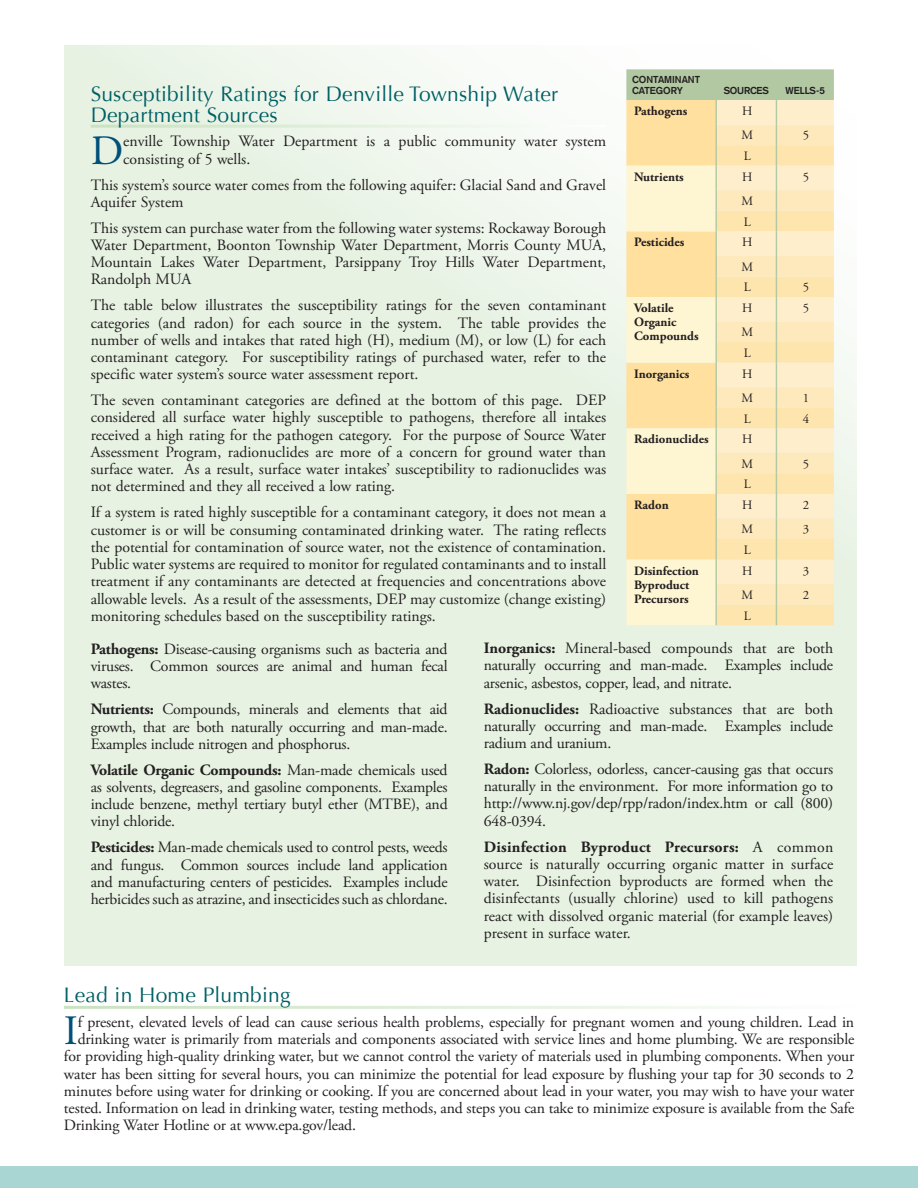
<style>
.page{position:relative;width:918px;height:1188px;background:#fff}
.page>*{position:absolute;margin:0;border:0;box-sizing:border-box;transform-origin:0 0}
.t1{font:41.7px "Adobe Garamond Pro";color:#00517a}
.t2{font:21px/21px "Optima";letter-spacing:.01em;color:#006065}
.t3{font:15.75px/17.2px "Adobe Garamond Pro";letter-spacing:-.01em;color:#231f20;text-align:justify}
.t4{font:700 12.75px/14.1px "Adobe Garamond Pro";color:#231f20}
.t5{font:12.75px/24.5px "Adobe Garamond Pro";color:#231f20}
.t6{font:700 9.9px/11.4px "Akzidenz Grotesk";color:#231f20}
.t7{font:700 9.9px "Akzidenz Grotesk";letter-spacing:-.025em;color:#231f20}
.s1{font-weight:700}
</style>
<div class="page">
<div style="left:0;top:1166px;width:918px;height:22px;background:#a9d5d2"></div>
<div style="left:64px;top:45px;width:792px;height:920px;background:linear-gradient(to bottom,#eef6eb,#e4f1e0)"></div>
<hr style="left:91px;top:125px;width:515px;height:3px;background:#fff">
<svg style="left:626px;top:69px;width:208px;height:556px;background:#f9e8ba"></svg>
<p class="t6" style="left:632px;top:74px;width:70px">CONTAMINANT<br>CATEGORY</p>
<p class="t7" style="left:724px;top:85px;width:47px">SOURCES</p>
<p class="t6" style="left:785px;top:85px;width:41px">WELLS-5</p>
<p class="t4" style="left:634px;top:104px;width:55px">Pathogens</p>
<p class="t5" style="left:742px;top:99px;width:13px">H<br>M</p>
<p class="t2" style="left:91px;top:83px;width:469px">Susceptibility Ratings for Denville Township Water<br>Department Sources</p>
<p class="t1" style="left:91px;top:125px;width:34px">D</p>
<p class="t3" style="left:123px;top:133px;width:484px">enville Township Water Department is a public community water system consisting of 5 wells.</p>
<p class="t3" style="left:91px;top:176px;width:517px">This system’s source water comes from the following aquifer: Glacial Sand and Gravel<br>Aquifer System</p>
<p class="t3" style="left:91px;top:220px;width:517px">This system can purchase water from the following water systems: Rockaway Borough Water Department, Boonton Township Water Department, Morris County MUA, Mountain Lakes Water Department, Parsippany Troy Hills Water Department, Randolph MUA</p>
<p class="t3" style="left:91px;top:297px;width:517px">The table below illustrates the susceptibility ratings for the seven contaminant categories (and radon) for each source in the system. The table provides the number of wells and intakes that rated high (H), medium (M), or low (L) for each contaminant category. For susceptibility ratings of purchased water, refer to the specific water system’s source water assessment report.</p>
<p class="t3" style="left:91px;top:392px;width:517px">The seven contaminant categories are defined at the bottom of this page. DEP considered all surface water highly susceptible to pathogens, therefore all intakes received a high rating for the pathogen category. For the purpose of Source Water Assessment Program, radionuclides are more of a concern for ground water than surface water. As a result, surface water intakes’ susceptibility to radionuclides was not determined and they all received a low rating.</p>
<p class="t3" style="left:91px;top:504px;width:517px">If a system is rated highly susceptible for a contaminant category, it does not mean a customer is or will be consuming contaminated drinking water. The rating reflects the potential for contamination of source water, not the existence of contamination.<br>Public water systems are required to monitor for regulated contaminants and to install treatment if any contaminants are detected at frequencies and concentrations above allowable levels. As a result of the assessments, DEP may customize (change existing) monitoring schedules based on the susceptibility ratings.</p>
<p class="t3" style="left:91px;top:641px;width:358px"><span class="s1">Pathogens:</span> Disease-causing organisms such as bacteria and viruses. Common sources are animal and human fecal wastes.</p>
<p class="t3" style="left:91px;top:701px;width:358px"><span class="s1">Nutrients:</span> Compounds, minerals and elements that aid growth, that are both naturally occurring and man-made.<br>Examples include nitrogen and phosphorus.</p>
<p class="t3" style="left:91px;top:762px;width:358px"><span class="s1">Volatile Organic Compounds:</span> Man-made chemicals used as solvents, degreasers, and gasoline components. Examples include benzene, methyl tertiary butyl ether (MTBE), and vinyl chloride.</p>
<p class="t3" style="left:91px;top:839px;width:358px"><span class="s1">Pesticides:</span> Man-made chemicals used to control pests, weeds and fungus. Common sources include land application and manufacturing centers of pesticides. Examples include herbicides such as atrazine, and insecticides such as chlordane.</p>
<p class="t5" style="left:803px;top:124px;width:8px">5</p>
<p class="t5" style="left:744px;top:144px;width:9px">L</p>
<p class="t4" style="left:634px;top:170px;width:51px">Nutrients</p>
<p class="t5" style="left:742px;top:165px;width:12px">H</p>
<p class="t5" style="left:803px;top:165px;width:8px">5</p>
<p class="t5" style="left:742px;top:191px;width:13px;line-height:20.5px">M<br>L</p>
<p class="t4" style="left:634px;top:235px;width:52px">Pesticides</p>
<p class="t5" style="left:742px;top:230px;width:13px">H<br>M</p>
<p class="t5" style="left:744px;top:276px;width:9px">L</p>
<p class="t5" style="left:803px;top:276px;width:8px">5</p>
<p class="t4" style="left:634px;top:301px;width:66px">Volatile<br>Organic<br>Compounds</p>
<p class="t5" style="left:742px;top:296px;width:12px">H</p>
<p class="t5" style="left:803px;top:296px;width:8px">5</p>
<p class="t5" style="left:742px;top:323px;width:13px;line-height:20.5px">M<br>L</p>
<p class="t4" style="left:634px;top:367px;width:57px">Inorganics</p>
<p class="t5" style="left:742px;top:362px;width:13px">H<br>M</p>
<p class="t5" style="left:803px;top:386px;width:8px">1</p>
<p class="t5" style="left:744px;top:407px;width:9px">L</p>
<p class="t5" style="left:803px;top:407px;width:8px">4</p>
<p class="t4" style="left:634px;top:432px;width:76px">Radionuclides</p>
<p class="t5" style="left:742px;top:427px;width:13px">H<br>M</p>
<p class="t5" style="left:803px;top:452px;width:8px">5</p>
<p class="t5" style="left:744px;top:472px;width:9px">L</p>
<p class="t4" style="left:634px;top:498px;width:36px">Radon</p>
<p class="t5" style="left:742px;top:493px;width:12px">H</p>
<p class="t5" style="left:803px;top:493px;width:8px">2</p>
<p class="t5" style="left:742px;top:518px;width:13px">M</p>
<p class="t5" style="left:803px;top:518px;width:8px">3</p>
<p class="t5" style="left:744px;top:538px;width:9px">L</p>
<p class="t4" style="left:634px;top:564px;width:66px">Disinfection<br>Byproduct<br>Precursors</p>
<p class="t5" style="left:742px;top:559px;width:12px">H</p>
<p class="t5" style="left:803px;top:559px;width:8px">3</p>
<p class="t5" style="left:742px;top:583px;width:13px">M</p>
<p class="t5" style="left:803px;top:583px;width:8px">2</p>
<p class="t5" style="left:744px;top:604px;width:9px">L</p>
<p class="t3" style="left:484px;top:640px;width:351px"><span class="s1">Inorganics:</span> Mineral-based compounds that are both naturally occurring and man-made. Examples include arsenic, asbestos, copper, lead, and nitrate.</p>
<p class="t3" style="left:484px;top:701px;width:351px"><span class="s1">Radionuclides:</span> Radioactive substances that are both naturally occurring and man-made. Examples include radium and uranium.</p>
<p class="t3" style="left:484px;top:761px;width:351px"><span class="s1">Radon:</span> Colorless, odorless, cancer-causing gas that occurs naturally in the environment. For more information go to http://www.nj.gov/dep/rpp/radon/index.htm or call (800)<br>648-0394.</p>
<p class="t3" style="left:484px;top:839px;width:351px"><span class="s1">Disinfection Byproduct Precursors:</span> A common source is naturally occurring organic matter in surface water. Disinfection byproducts are formed when the disinfectants (usually chlorine) used to kill pathogens react with dissolved organic material (for example leaves) present in surface water.</p>
<p class="t2" style="left:64px;top:985px;width:228px">Lead in Home Plumbing</p>
<p class="t1" style="left:64px;top:1006px;width:16px">I</p>
<p class="t3" style="left:78px;top:1014px;width:778px">f present, elevated levels of lead can cause serious health problems, especially for pregnant women and young children. Lead in</p>
<p class="t3" style="left:78px;top:1031px;width:778px">drinking water is primarily from materials and components associated with service lines and home plumbing. We are responsible</p>
<p class="t3" style="left:64px;top:1048px;width:792px">for providing high-quality drinking water, but we cannot control the variety of materials used in plumbing components. When your</p>
<p class="t3" style="left:64px;top:1066px;width:792px">water has been sitting for several hours, you can minimize the potential for lead exposure by flushing your tap for 30 seconds to 2</p>
<p class="t3" style="left:64px;top:1083px;width:792px">minutes before using water for drinking or cooking. If you are concerned about lead in your water, you may wish to have your water</p>
<p class="t3" style="left:64px;top:1100px;width:792px">tested. Information on lead in drinking water, testing methods, and steps you can take to minimize exposure is available from the Safe</p>
<p class="t3" style="left:64px;top:1117px;width:294px">Drinking Water Hotline or at www.epa.gov/lead.</p>
</div>
